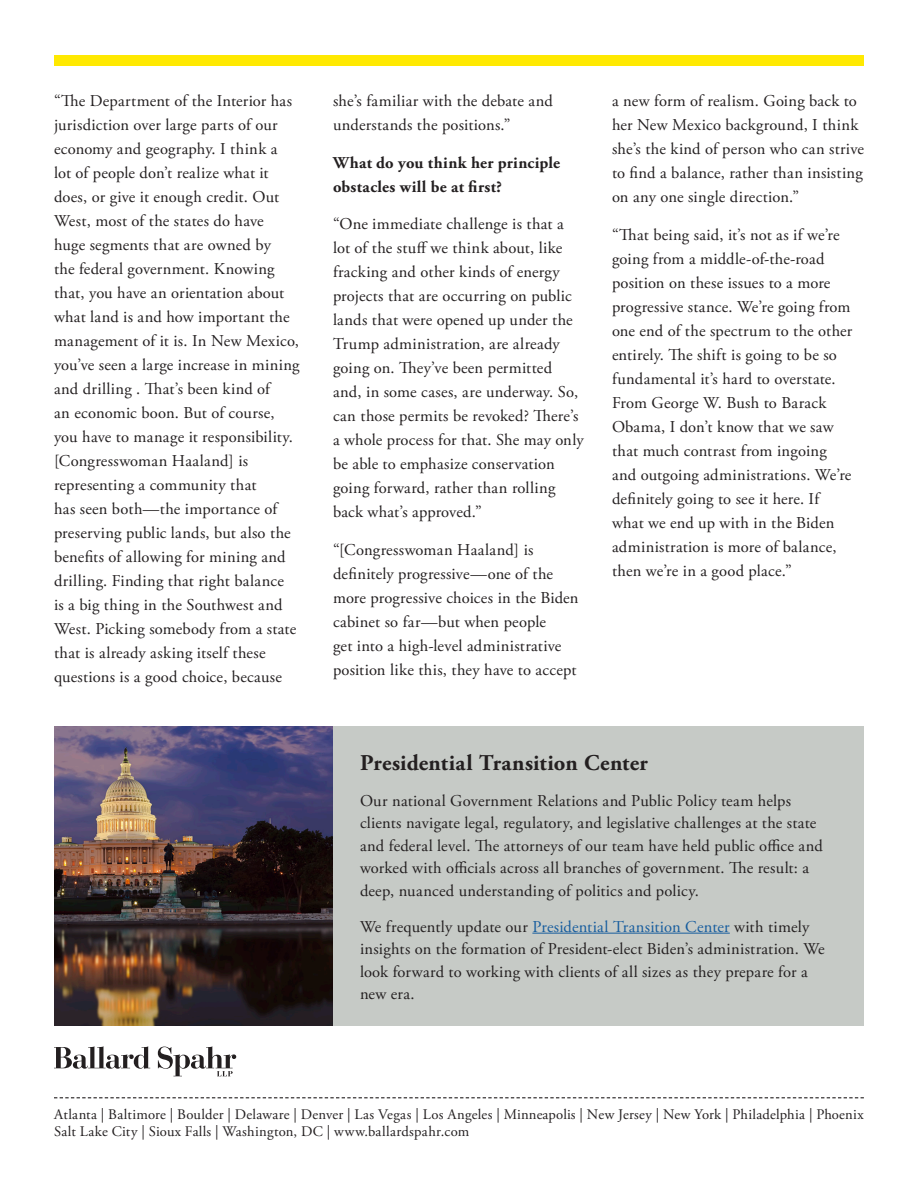
<style>
.page{position:relative;width:918px;height:1188px;background:#fff}
.page>*{position:absolute;margin:0;border:0;box-sizing:border-box;transform-origin:0 0}
.INTRO_PARAGRAPH{font:700 22.5px "Adobe Garamond Pro";letter-spacing:.01em;color:#231f20}
.BODY_COPY__COLUMN{font:16.5px/24px "Adobe Garamond Pro";letter-spacing:.015em;color:#231f20}
.BODY_COPY{font:16.5px/22.5px "Adobe Garamond Pro";letter-spacing:.01em;color:#231f20}
.BODY_COPY__COLUMN-2{font:700 16.5px/24px "Adobe Garamond Pro";letter-spacing:.015em;color:#231f20}
.t1{font:14.7px/17.7px "Adobe Garamond Pro";letter-spacing:.015em;color:#231f20}
.s1{color:#175d9e}
</style>
<div class="page">
<svg style="left:54px;top:1046px;width:96px;height:23px"></svg>
<svg style="left:158px;top:1046px;width:78px;height:30px"></svg>
<svg style="left:54px;top:1097px;width:810px;height:1px"></svg>
<div style="left:54px;top:55px;width:810px;height:11px;background:#ffe901"></div>
<img style="left:54px;top:726px;width:279px;height:300px">
<div style="left:333px;top:726px;width:531px;height:300px;background:#c6cac6"></div>
<hr style="left:532px;top:933px;width:198px;height:1px;background:#175d9e">
<p class="BODY_COPY__COLUMN" style="left:54px;top:90px;width:247px">“The Department of the Interior has jurisdiction over large parts of our economy and geography. I think a<br>lot of people don’t realize what it does, or give it enough credit. Out West, most of the states do have<br>huge segments that are owned by<br>the federal government. Knowing that, you have an orientation about what land is and how important the management of it is. In New Mexico, you’ve seen a large increase in mining and drilling . That’s been kind of<br>an economic boon. But of course, you have to manage it responsibility. [Congresswoman Haaland] is representing a community that<br>has seen both—the importance of preserving public lands, but also the benefits of allowing for mining and drilling. Finding that right balance<br>is a big thing in the Southwest and West. Picking somebody from a state that is already asking itself these questions is a good choice, because</p>
<p class="BODY_COPY__COLUMN" style="left:333px;top:90px;width:221px">she’s familiar with the debate and understands the positions.”</p>
<p class="BODY_COPY__COLUMN-2" style="left:333px;top:151px;width:229px">What do you think her principle obstacles will be at first?</p>
<p class="BODY_COPY__COLUMN" style="left:333px;top:213px;width:252px">“One immediate challenge is that a lot of the stuff we think about, like fracking and other kinds of energy projects that are occurring on public lands that were opened up under the Trump administration, are already going on. They’ve been permitted and, in some cases, are underway. So, can those permits be revoked? There’s a whole process for that. She may only be able to emphasize conservation going forward, rather than rolling back what’s approved.”</p>
<p class="BODY_COPY__COLUMN" style="left:333px;top:538px;width:247px">“[Congresswoman Haaland] is definitely progressive—one of the more progressive choices in the Biden cabinet so far—but when people<br>get into a high-level administrative position like this, they have to accept</p>
<p class="BODY_COPY__COLUMN" style="left:612px;top:90px;width:254px">a new form of realism. Going back to her New Mexico background, I think she’s the kind of person who can strive to find a balance, rather than insisting on any one single direction.”</p>
<p class="BODY_COPY__COLUMN" style="left:612px;top:223px;width:242px">“That being said, it’s not as if we’re going from a middle-of-the-road position on these issues to a more progressive stance. We’re going from one end of the spectrum to the other entirely. The shift is going to be so fundamental it’s hard to overstate.<br>From George W. Bush to Barack Obama, I don’t know that we saw that much contrast from ingoing and outgoing administrations. We’re definitely going to see it here. If what we end up with in the Biden administration is more of balance, then we’re in a good place.”</p>
<p class="INTRO_PARAGRAPH" style="left:360px;top:749px;width:289px">Presidential Transition Center</p>
<p class="BODY_COPY" style="left:360px;top:790px;width:464px">Our national Government Relations and Public Policy team helps clients navigate legal, regulatory, and legislative challenges at the state and federal level. The attorneys of our team have held public office and worked with officials across all branches of government. The result: a deep, nuanced understanding of politics and policy.</p>
<p class="BODY_COPY" style="left:360px;top:916px;width:466px">We frequently update our <span class="s1">Presidential Transition Center</span> with timely insights on the formation of President-elect Biden’s administration. We look forward to working with clients of all sizes as they prepare for a new era.</p>
<p class="t1" style="left:54px;top:1106px;width:811px">Atlanta | Baltimore | Boulder | Delaware | Denver | Las Vegas | Los Angeles | Minneapolis | New Jersey | New York | Philadelphia | Phoenix<br>Salt Lake City | Sioux Falls | Washington, DC | www.ballardspahr.com</p>
</div>
